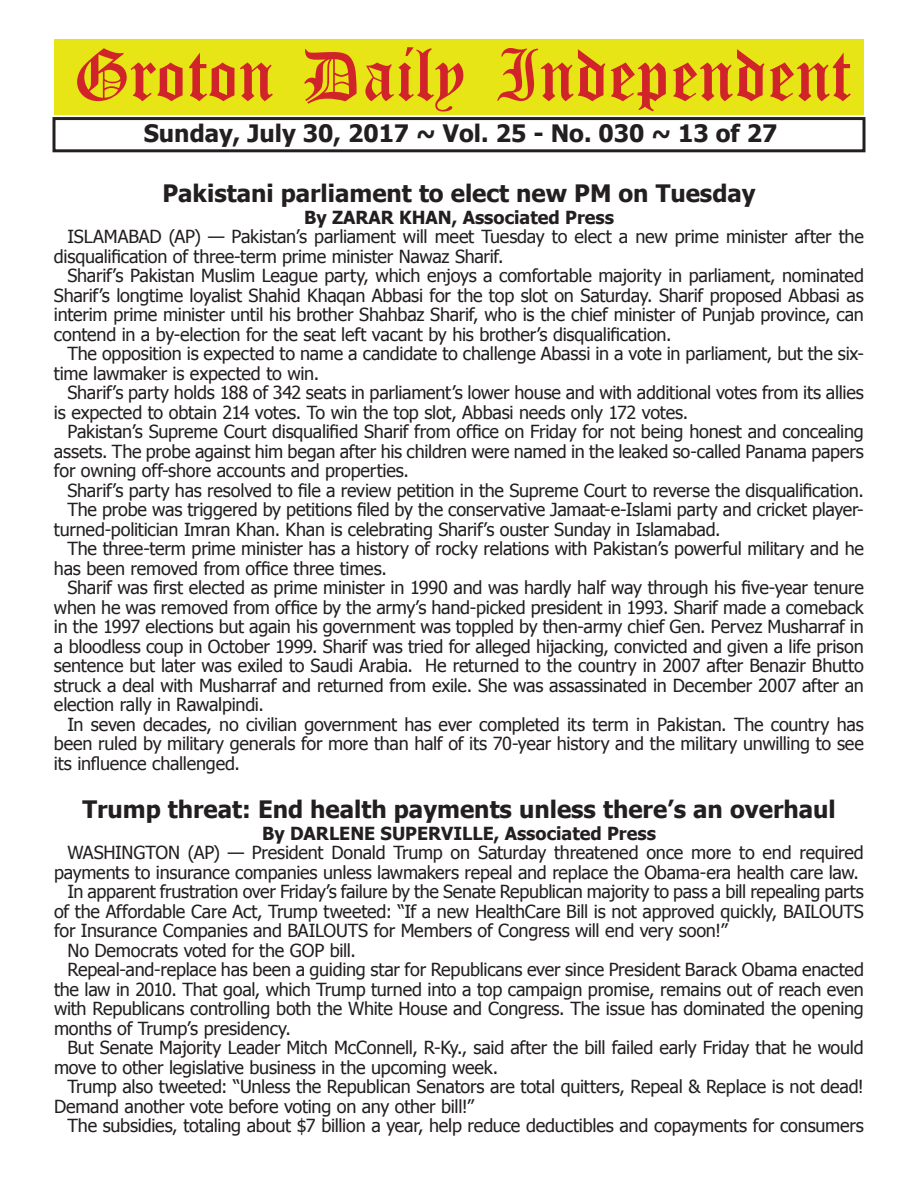
<style>
.page{position:relative;width:918px;height:1188px;background:#fff}
.page>*{position:absolute;margin:0;border:0;box-sizing:border-box;transform-origin:0 0}
.t1{font:54px "Old English Five";color:#d1232a}
.t2{font:700 24px "Tahoma";color:#231f20}
.t3{font:18px/19.5px "Tahoma";letter-spacing:-.015em;color:#231f20}
.t4{font:700 18px "Tahoma";color:#231f20}
</style>
<div class="page">
<div style="left:52px;top:117px;width:814px;height:35px;border:3px solid #231f20"></div>
<div style="left:54px;top:40px;width:810px;height:75px;background:#e7e515"></div>
<h1 class="t1" style="left:73px;top:50px;width:779px">Groton Daily Independent</h1>
<h2 class="t2" style="left:144px;top:116px;width:635px">Sunday, July 30, 2017 ~ Vol. 25 - No. 030 ~ 13 of 27</h2>
<h2 class="t2" style="left:162px;top:177px;width:595px">Pakistani parliament to elect new PM on Tuesday</h2>
<p class="t4" style="left:304px;top:205px;width:311px">By ZARAR KHAN, Associated Press</p>
<p class="t3" style="left:54px;top:226px;width:811px;text-indent:14px">ISLAMABAD (AP) — Pakistan’s parliament will meet Tuesday to elect a new prime minister after the disqualification of three-term prime minister Nawaz Sharif.</p>
<p class="t3" style="left:54px;top:265px;width:812px;text-align:justify;text-indent:14px">Sharif’s Pakistan Muslim League party, which enjoys a comfortable majority in parliament, nominated Sharif’s longtime loyalist Shahid Khaqan Abbasi for the top slot on Saturday. Sharif proposed Abbasi as interim prime minister until his brother Shahbaz Sharif, who is the chief minister of Punjab province, can contend in a by-election for the seat left vacant by his brother’s disqualification.</p>
<p class="t3" style="left:54px;top:343px;width:811px;text-indent:14px">The opposition is expected to name a candidate to challenge Abassi in a vote in parliament, but the six&shy;time lawmaker is expected to win.</p>
<p class="t3" style="left:54px;top:382px;width:811px;text-indent:14px">Sharif’s party holds 188 of 342 seats in parliament’s lower house and with additional votes from its allies is expected to obtain 214 votes. To win the top slot, Abbasi needs only 172 votes.</p>
<p class="t3" style="left:54px;top:421px;width:811px;text-align:justify;text-indent:14px">Pakistan’s Supreme Court disqualified Sharif from office on Friday for not being honest and concealing assets. The probe against him began after his children were named in the leaked so-called Panama papers for owning off-shore accounts and properties.</p>
<p class="t3" style="left:67px;top:480px;width:798px">Sharif’s party has resolved to file a review petition in the Supreme Court to reverse the disqualification.</p>
<p class="t3" style="left:67px;top:499px;width:798px">The probe was triggered by petitions filed by the conservative Jamaat-e-Islami party and cricket player-</p>
<p class="t3" style="left:54px;top:519px;width:668px">turned-politician Imran Khan. Khan is celebrating Sharif’s ouster Sunday in Islamabad.</p>
<p class="t3" style="left:67px;top:538px;width:798px">The three-term prime minister has a history of rocky relations with Pakistan’s powerful military and he</p>
<p class="t3" style="left:54px;top:558px;width:334px">has been removed from office three times.</p>
<p class="t3" style="left:67px;top:577px;width:798px">Sharif was first elected as prime minister in 1990 and was hardly half way through his five-year tenure</p>
<p class="t3" style="left:54px;top:597px;width:811px">when he was removed from office by the army’s hand-picked president in 1993. Sharif made a comeback</p>
<p class="t3" style="left:54px;top:616px;width:811px">in the 1997 elections but again his government was toppled by then-army chief Gen. Pervez Musharraf in</p>
<p class="t3" style="left:54px;top:636px;width:811px">a bloodless coup in October 1999. Sharif was tried for alleged hijacking, convicted and given a life prison</p>
<p class="t3" style="left:54px;top:655px;width:811px">sentence but later was exiled to Saudi Arabia. He returned to the country in 2007 after Benazir Bhutto</p>
<p class="t3" style="left:54px;top:675px;width:811px">struck a deal with Musharraf and returned from exile. She was assassinated in December 2007 after an</p>
<p class="t3" style="left:54px;top:694px;width:211px">election rally in Rawalpindi.</p>
<p class="t3" style="left:67px;top:714px;width:798px">In seven decades, no civilian government has ever completed its term in Pakistan. The country has</p>
<p class="t3" style="left:54px;top:733px;width:811px">been ruled by military generals for more than half of its 70-year history and the military unwilling to see</p>
<p class="t3" style="left:54px;top:753px;width:187px">its influence challenged.</p>
<h2 class="t2" style="left:82px;top:793px;width:755px">Trump threat: End health payments unless there’s an overhaul</h2>
<p class="t4" style="left:262px;top:821px;width:396px">By DARLENE SUPERVILLE, Associated Press</p>
<p class="t3" style="left:68px;top:842px;width:798px">WASHINGTON (AP) — President Donald Trump on Saturday threatened once more to end required</p>
<p class="t3" style="left:54px;top:862px;width:807px">payments to insurance companies unless lawmakers repeal and replace the Obama-era health care law.</p>
<p class="t3" style="left:68px;top:881px;width:798px">In apparent frustration over Friday’s failure by the Senate Republican majority to pass a bill repealing parts</p>
<p class="t3" style="left:54px;top:901px;width:811px">of the Affordable Care Act, Trump tweeted: “If a new HealthCare Bill is not approved quickly, BAILOUTS</p>
<p class="t3" style="left:54px;top:920px;width:675px">for Insurance Companies and BAILOUTS for Members of Congress will end very soon!”</p>
<p class="t3" style="left:68px;top:940px;width:290px">No Democrats voted for the GOP bill.</p>
<p class="t3" style="left:68px;top:959px;width:798px">Repeal-and-replace has been a guiding star for Republicans ever since President Barack Obama enacted</p>
<p class="t3" style="left:54px;top:979px;width:811px">the law in 2010. That goal, which Trump turned into a top campaign promise, remains out of reach even</p>
<p class="t3" style="left:54px;top:998px;width:811px">with Republicans controlling both the White House and Congress. The issue has dominated the opening</p>
<p class="t3" style="left:54px;top:1018px;width:239px">months of Trump’s presidency.</p>
<p class="t3" style="left:68px;top:1037px;width:798px">But Senate Majority Leader Mitch McConnell, R-Ky., said after the bill failed early Friday that he would</p>
<p class="t3" style="left:54px;top:1057px;width:446px">move to other legislative business in the upcoming week.</p>
<p class="t3" style="left:68px;top:1076px;width:798px">Trump also tweeted: “Unless the Republican Senators are total quitters, Repeal &amp; Replace is not dead!</p>
<p class="t3" style="left:54px;top:1096px;width:422px">Demand another vote before voting on any other bill!”</p>
<p class="t3" style="left:68px;top:1115px;width:798px">The subsidies, totaling about $7 billion a year, help reduce deductibles and copayments for consumers</p>
</div>
